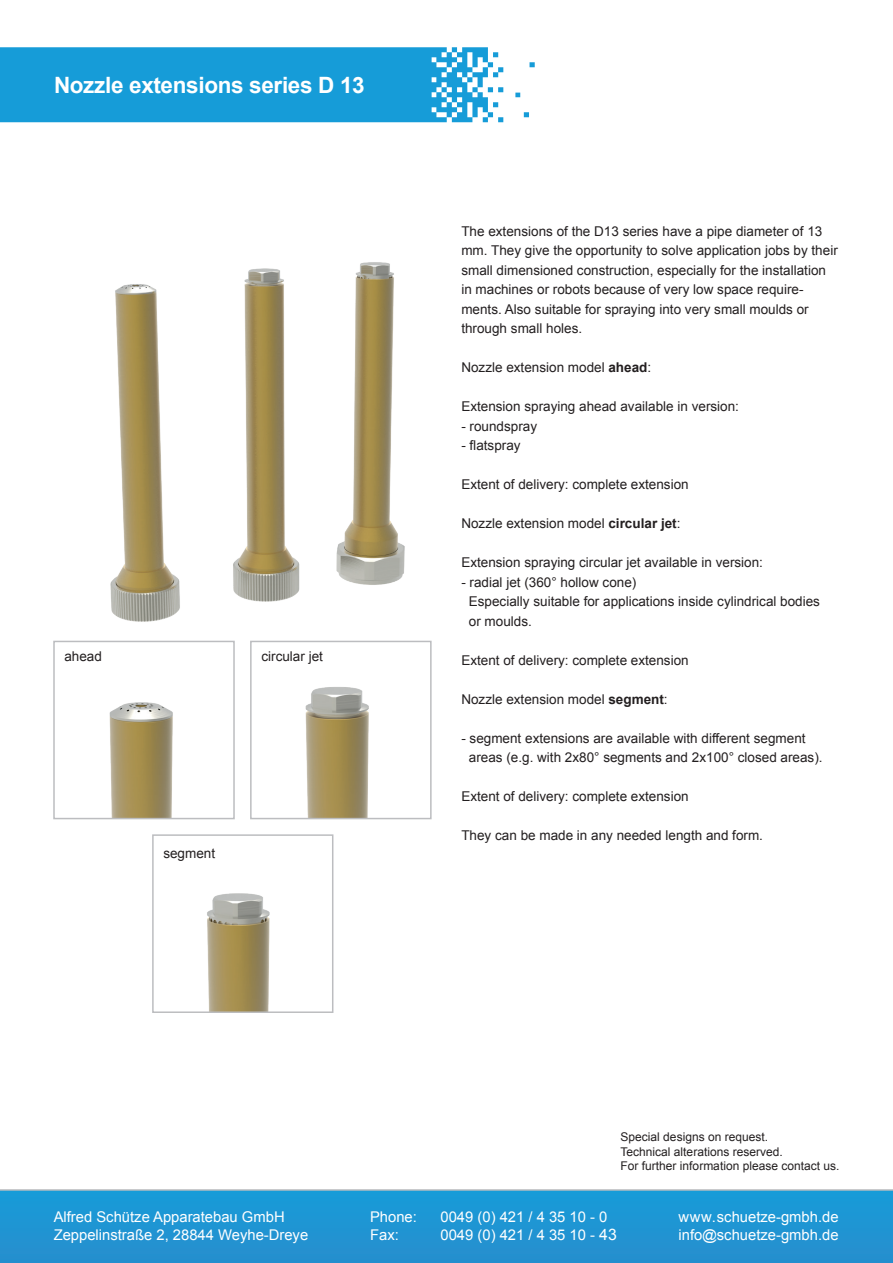
<style>
.page{position:relative;width:893px;height:1263px;background:#fff}
.page>*{position:absolute;margin:0;border:0;box-sizing:border-box;transform-origin:0 0}
.t1{font:700 22.5px "Arial";letter-spacing:-.015em;color:#fff}
.t2{font:14.85px/18px "Arial";color:#fff}
.t3{font:13.5px/19.5px "Arial";color:#231f20}
.t4{font:12px/14.4px "Arial";color:#231f20}
.s1{font-weight:700}
.s2{font-size:15.75px}
</style>
<div class="page">
<svg style="left:0;top:47px;width:535px;height:75px;background:#31a7dc"></svg>
<img style="left:110px;top:262px;width:295px;height:360px">
<img style="left:109px;top:702px;width:64px;height:114px">
<div style="left:53px;top:641px;width:182px;height:178px;border:2px solid #bcbdc0"></div>
<img style="left:305px;top:687px;width:64px;height:129px">
<div style="left:250px;top:641px;width:182px;height:178px;border:2px solid #bcbdc0"></div>
<img style="left:207px;top:893px;width:63px;height:117px">
<div style="left:152px;top:834px;width:181px;height:179px;border:2px solid #bcbdc0"></div>
<div style="left:0;top:1191px;width:893px;height:72px;background:#1f95d3"></div>
<hr style="left:0;top:1189px;width:893px;height:2px;background:#bcbdc0">
<h1 class="t1" style="left:54px;top:70px;width:312px">Nozzle extensions series D 13</h1>
<p class="t3" style="left:64px;top:647px;width:39px">ahead</p>
<p class="t3" style="left:261px;top:647px;width:63px">circular jet</p>
<p class="t3" style="left:163px;top:844px;width:53px">segment</p>
<p class="t3" style="left:461px;top:221px;width:378px">The extensions of the D13 series have a pipe diameter of 13 mm. They give the opportunity to solve application jobs by their small dimensioned construction, especially for the installation in machines or robots because of very low space require&shy;ments. Also suitable for spraying into very small moulds or through small holes.</p>
<p class="t3" style="left:461px;top:358px;width:191px">Nozzle extension model <span class="s1">ahead</span>:</p>
<p class="t3" style="left:461px;top:397px;width:279px">Extension spraying ahead available in version:</p>
<p class="t3" style="left:461px;top:416px;width:77px">- roundspray</p>
<p class="t3" style="left:461px;top:436px;width:61px">- flatspray</p>
<p class="t3" style="left:461px;top:475px;width:229px">Extent of delivery: complete extension</p>
<p class="t3" style="left:461px;top:514px;width:221px">Nozzle extension model <span class="s1">circular jet</span>:</p>
<p class="t3" style="left:461px;top:553px;width:303px">Extension spraying circular jet available in version:</p>
<p class="t3" style="left:469px;top:572px;width:353px;text-indent:-8px">- radial jet (360° hollow cone)<br>Especially suitable for applications inside cylindrical bodies or moulds.</p>
<p class="t3" style="left:461px;top:650px;width:229px">Extent of delivery: complete extension</p>
<p class="t3" style="left:461px;top:689px;width:208px">Nozzle extension model <span class="s1">segment</span>:</p>
<p class="t3" style="left:469px;top:728px;width:355px;text-indent:-8px">- segment extensions are available with different segment areas (e.g. with 2x80° segments and 2x100° closed areas).</p>
<p class="t3" style="left:461px;top:787px;width:229px">Extent of delivery: complete extension</p>
<p class="t3" style="left:461px;top:826px;width:303px">They can be made in any needed length and form.</p>
<p class="t4" style="left:621px;top:1130px;width:220px">Special designs on request.<br>Technical alterations reserved.<br>For further information please contact us.</p>
<p class="t2" style="left:54px;top:1208px;width:256px">Alfred Schütze Apparatebau GmbH<br>Zeppelinstraße 2, 28844 Weyhe-Dreye</p>
<p class="t2" style="left:370px;top:1208px;width:48px">Phone:</p>
<p class="t2" style="left:440px;top:1208px;width:168px">0049 (0) 421 / 4 35 10 - 0</p>
<p class="t2" style="left:370px;top:1226px;width:30px">Fax:</p>
<p class="t2" style="left:440px;top:1226px;width:178px">0049 (0) 421 / 4 35 10 - <span class="s2">43</span></p>
<p class="t2" style="left:679px;top:1208px;width:161px">www.schuetze-gmbh.de info@schuetze-gmbh.de</p>
</div>
